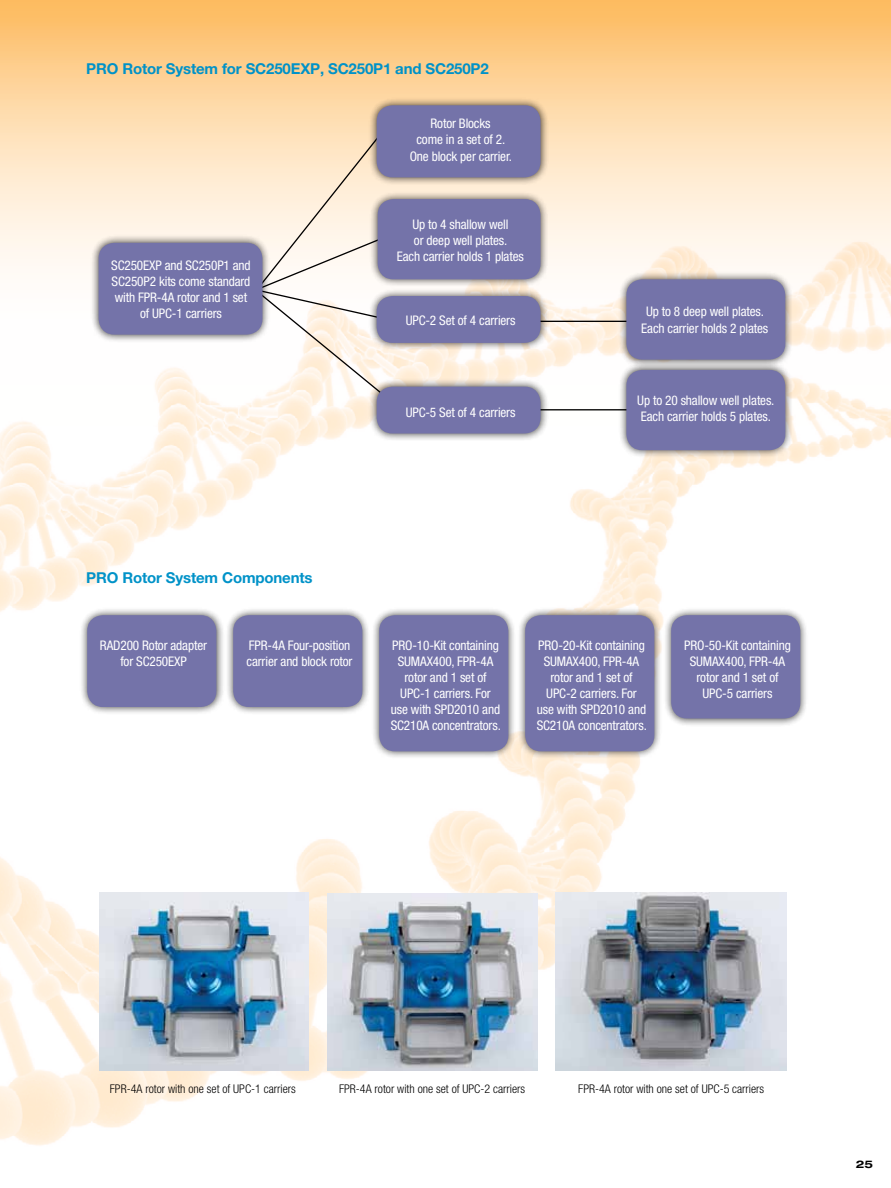
<style>
.page{position:relative;width:891px;height:1188px;background:#fff}
.page>*{position:absolute;margin:0;border:0;box-sizing:border-box;transform-origin:0 0}
.t1{font:700 15px "Helvetica Neue";letter-spacing:-.01em;color:#0092c8}
.t2{font:condensed 13.2px/16.2px "Helvetica Neue";letter-spacing:-.01em;color:#fff;text-align:center}
.t3{font:300 condensed 12px "Helvetica Neue";color:#000}
.t4{font:700 expanded 10.5px "Helvetica Neue";color:#000}
</style>
<div class="page">
<img style="left:0;top:426px;width:891px;height:720px">
<svg style="left:0;top:0;width:891px;height:426px"></svg>
<img style="left:99px;top:893px;width:209px;height:178px">
<img style="left:556px;top:893px;width:231px;height:178px">
<img style="left:327px;top:894px;width:210px;height:177px">
<hr style="left:490px;top:321px;width:145px;height:1px;background:#000">
<hr style="left:490px;top:409px;width:150px;height:1px;background:#000">
<svg style="left:257px;top:133px;width:131px;height:266px"></svg>
<div style="left:368px;top:97px;width:181px;height:89px;background:#000;opacity:.75"></div>
<div style="left:377px;top:105px;width:164px;height:72px;background:#7473a9;border-radius:16px"></div>
<div style="left:368px;top:288px;width:181px;height:63px;background:#000;opacity:.75"></div>
<div style="left:377px;top:296px;width:164px;height:47px;background:#7473a9;border-radius:16px"></div>
<div style="left:368px;top:378px;width:181px;height:64px;background:#000;opacity:.75"></div>
<div style="left:377px;top:387px;width:164px;height:47px;background:#7473a9;border-radius:16px"></div>
<div style="left:369px;top:191px;width:180px;height:96px;background:#000;opacity:.75"></div>
<div style="left:378px;top:199px;width:163px;height:80px;background:#7473a9;border-radius:16px"></div>
<div style="left:618px;top:271px;width:176px;height:97px;background:#000;opacity:.75"></div>
<div style="left:626px;top:279px;width:159px;height:81px;background:#7473a9;border-radius:16px"></div>
<div style="left:618px;top:362px;width:176px;height:96px;background:#000;opacity:.75"></div>
<div style="left:626px;top:370px;width:159px;height:80px;background:#7473a9;border-radius:16px"></div>
<div style="left:90px;top:235px;width:181px;height:108px;background:#000;opacity:.75"></div>
<div style="left:99px;top:243px;width:163px;height:92px;background:#7473a9;border-radius:16px"></div>
<div style="left:79px;top:607px;width:146px;height:108px;background:#000;opacity:.75"></div>
<div style="left:87px;top:615px;width:129px;height:92px;background:#7473a9;border-radius:16px"></div>
<div style="left:225px;top:607px;width:146px;height:108px;background:#000;opacity:.75"></div>
<div style="left:233px;top:615px;width:129px;height:92px;background:#7473a9;border-radius:16px"></div>
<div style="left:663px;top:607px;width:146px;height:120px;background:#000;opacity:.75"></div>
<div style="left:671px;top:615px;width:129px;height:103px;background:#7473a9;border-radius:16px"></div>
<div style="left:517px;top:607px;width:146px;height:153px;background:#000;opacity:.75"></div>
<div style="left:525px;top:615px;width:129px;height:136px;background:#7473a9;border-radius:16px"></div>
<div style="left:371px;top:607px;width:146px;height:153px;background:#000;opacity:.75"></div>
<div style="left:379px;top:615px;width:129px;height:136px;background:#7473a9;border-radius:16px"></div>
<p class="t1" style="left:86px;top:59px;width:404px">PRO Rotor System for SC250EXP, SC250P1 and SC250P2</p>
<p class="t2" style="left:111px;top:257px;width:141px">SC250EXP and SC250P1 and<br>SC250P2 kits come standard with FPR-4A rotor and 1 set of UPC-1 carriers</p>
<p class="t1" style="left:86px;top:568px;width:228px">PRO Rotor System Components</p>
<p class="t2" style="left:410px;top:115px;width:104px">Rotor Blocks<br>come in a set of 2.<br>One block per carrier.</p>
<p class="t2" style="left:397px;top:216px;width:129px">Up to 4 shallow well<br>or deep well plates.<br>Each carrier holds 1 plates</p>
<p class="t2" style="left:406px;top:312px;width:111px">UPC-2 Set of 4 carriers</p>
<p class="t2" style="left:406px;top:404px;width:111px">UPC-5 Set of 4 carriers</p>
<p class="t2" style="left:641px;top:304px;width:129px">Up to 8 deep well plates.<br>Each carrier holds 2 plates</p>
<p class="t2" style="left:637px;top:392px;width:139px;text-align:left">Up to 20 shallow well plates.<br>Each carrier holds 5 plates.</p>
<p class="t2" style="left:100px;top:637px;width:109px">RAD200 Rotor adapter for SC250EXP</p>
<p class="t2" style="left:247px;top:637px;width:107px;text-align:left">FPR-4A Four-position carrier and block rotor</p>
<p class="t2" style="left:684px;top:637px;width:108px">PRO-50-Kit containing<br>SUMAX400, FPR-4A rotor and 1 set of<br>UPC-5 carriers</p>
<p class="t2" style="left:391px;top:637px;width:112px">PRO-10-Kit containing<br>SUMAX400, FPR-4A rotor and 1 set of<br>UPC-1 carriers. For use with SPD2010 and<br>SC210A concentrators.</p>
<p class="t2" style="left:537px;top:637px;width:112px">PRO-20-Kit containing<br>SUMAX400, FPR-4A rotor and 1 set of<br>UPC-2 carriers. For use with SPD2010 and<br>SC210A concentrators.</p>
<p class="t3" style="left:110px;top:1082px;width:188px">FPR-4A rotor with one set of UPC-1 carriers</p>
<p class="t3" style="left:339px;top:1082px;width:188px">FPR-4A rotor with one set of UPC-2 carriers</p>
<p class="t3" style="left:578px;top:1082px;width:188px">FPR-4A rotor with one set of UPC-5 carriers</p>
<p class="t4" style="left:856px;top:1157px;width:19px">25</p>
</div>
